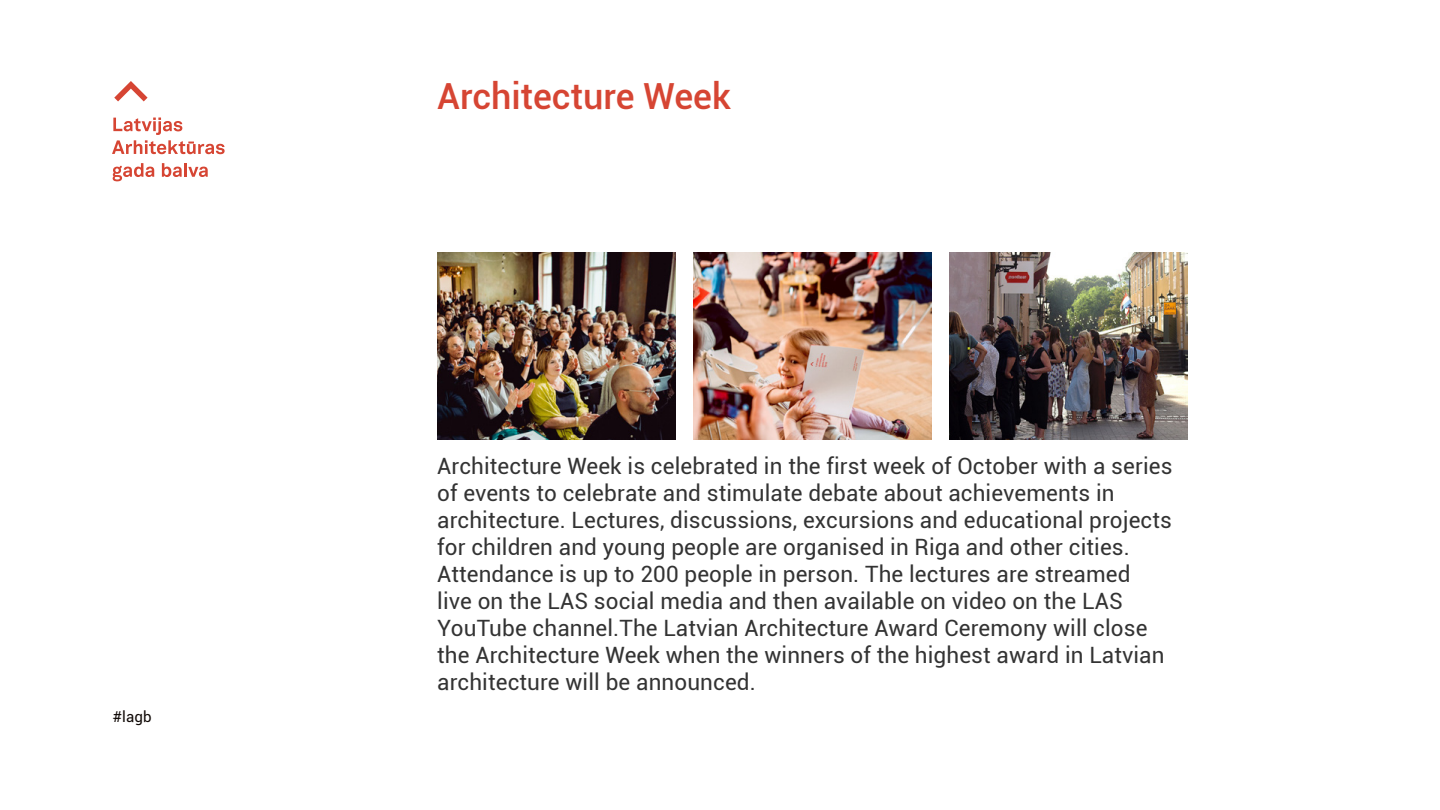
<style>
.page{position:relative;width:1440px;height:810px;background:#fff}
.page>*{position:absolute;margin:0;border:0;box-sizing:border-box;transform-origin:0 0}
.t1{font:500 36px "Roboto";color:#d64533}
.t2{font:22.5px/27px "Roboto";letter-spacing:.005em;color:#333}
.t3{font:15px "Roboto";color:#100906}
</style>
<div class="page">
<svg style="left:114px;top:81px;width:34px;height:20px"></svg>
<svg style="left:112px;top:118px;width:113px;height:36px"></svg>
<svg style="left:113px;top:163px;width:41px;height:18px"></svg>
<svg style="left:162px;top:163px;width:20px;height:14px"></svg>
<hr style="left:184px;top:163px;width:3px;height:14px;background:#d64533">
<svg style="left:188px;top:167px;width:20px;height:10px"></svg>
<img style="left:437px;top:252px;width:239px;height:188px">
<img style="left:693px;top:252px;width:239px;height:188px">
<img style="left:949px;top:252px;width:238px;height:188px">
<p class="t3" style="left:113px;top:706px;width:40px">#lagb</p>
<h1 class="t1" style="left:437px;top:70px;width:295px">Architecture Week</h1>
<p class="t2" style="left:437px;top:452px;width:737px">Architecture Week is celebrated in the first week of October with a series of events to celebrate and stimulate debate about achievements in architecture. Lectures, discussions, excursions and educational projects for children and young people are organised in Riga and other cities.<br>Attendance is up to 200 people in person. The lectures are streamed<br>live on the LAS social media and then available on video on the LAS YouTube channel.The Latvian Architecture Award Ceremony will close the Architecture Week when the winners of the highest award in Latvian architecture will be announced.</p>
</div>
